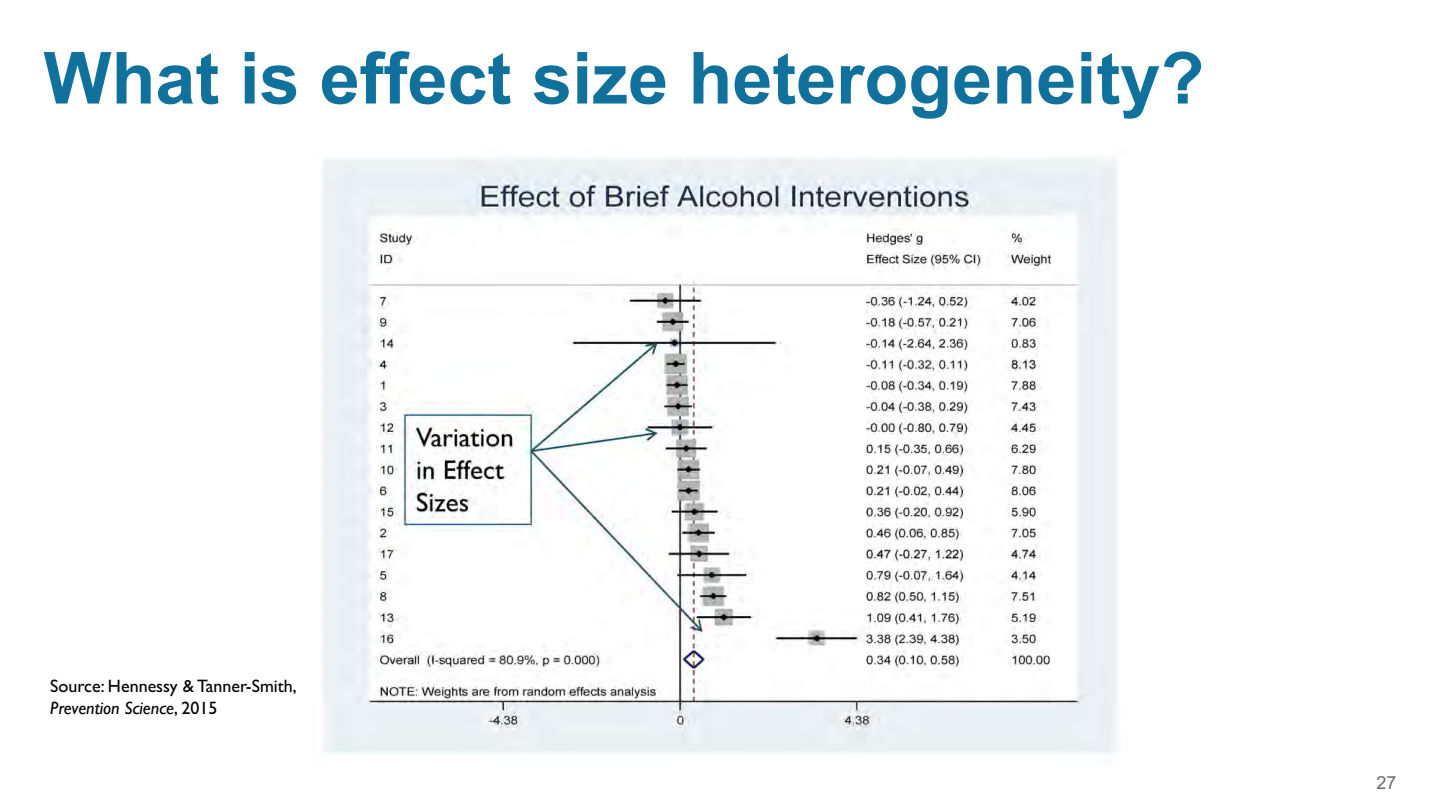
<style>
.page{position:relative;width:1440px;height:810px;background:#fff}
.page>*{position:absolute;margin:0;border:0;box-sizing:border-box;transform-origin:0 0}
.t1{font:700 72px "Arial";color:#10719c}
.t2{font:18px/21.6px "Gill Sans";color:#000}
.t3{font:18px "Arial";color:#696a6a}
.s1{font-style:italic}
</style>
<div class="page">
<img style="left:322px;top:157px;width:796px;height:597px">
<h2 class="t1" style="left:44px;top:30px;width:1162px">What is effect size heterogeneity?</h2>
<p class="t2" style="left:50px;top:676px;width:248px">Source: Hennessy &amp; Tanner-Smith,<br><span class="s1">Prevention Science</span>, 2015</p>
<p class="t3" style="left:1377px;top:770px;width:22px">27</p>
</div>
